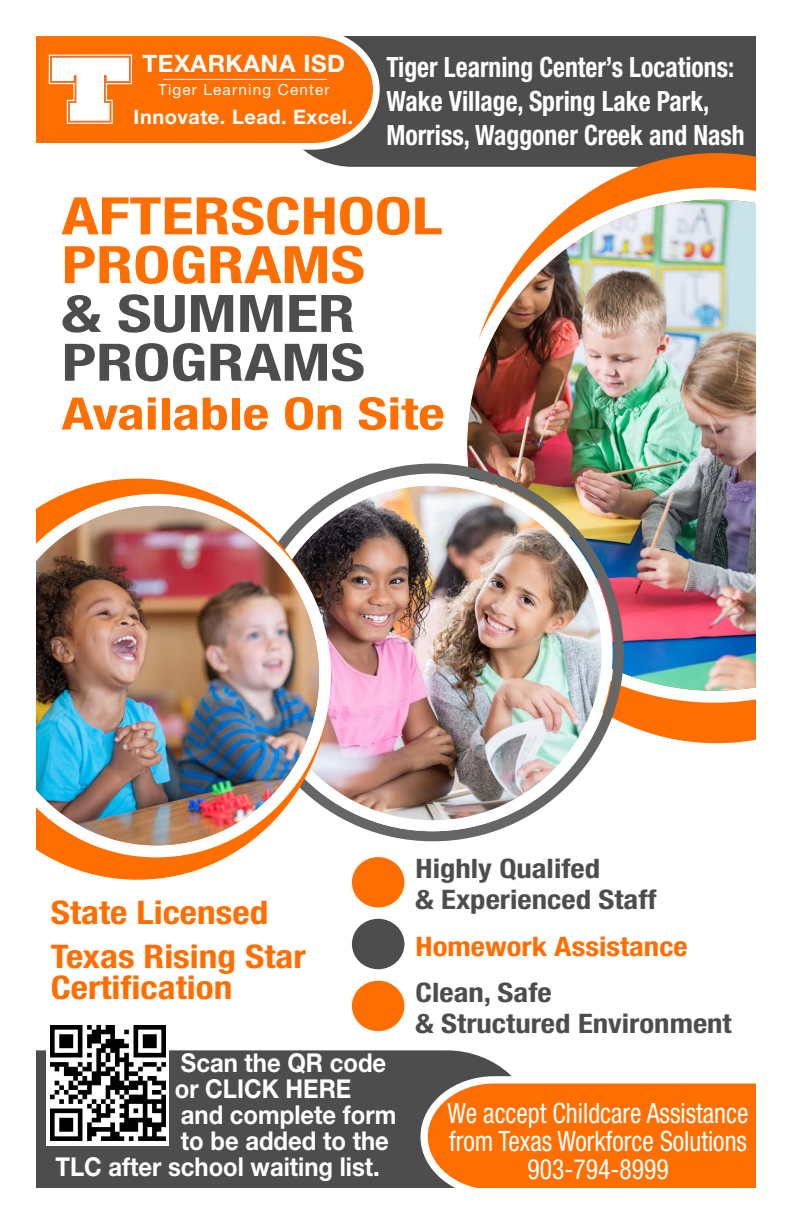
<style>
.page{position:relative;width:792px;height:1224px;background:#fff}
.page>*{position:absolute;margin:0;border:0;box-sizing:border-box;transform-origin:0 0}
.t1{font:700 condensed 51.6px/48.8px "Helvetica Neue LT Std";color:#ff6e01;scale:1.29 1}
.t2{font:700 condensed 51.6px/48.8px "Helvetica Neue LT Std";color:#4d4d4d;scale:1.29 1}
.t3{font:700 condensed 44.6px "Helvetica Neue LT Std";color:#ff6e01;scale:1.29 1}
.t4{font:700 condensed 32.6px/43.8px "Helvetica Neue LT Std";color:#ff6e01;scale:1.15 1}
.t5{font:700 condensed 28px/34px "Helvetica Neue LT Std";color:#fff;scale:.92 1}
.t6{font:condensed 28px/28px "Helvetica Neue LT Std";color:#fff;text-align:center;scale:.92 1}
.t7{font:700 condensed 26.8px/30.6px "Helvetica Neue LT Std";color:#4d4d4d;scale:1.15 1}
.t8{font:700 condensed 26.8px "Helvetica Neue LT Std";color:#ff6e01;scale:1.15 1}
.t9{font:700 26px "Helvetica Neue LT Std";color:#fff;scale:.92 1}
.t10{font:700 24px "Helvetica Neue LT Std";letter-spacing:.025em;color:#fff}
.t11{font:700 20px "Helvetica Neue LT Std";letter-spacing:.025em;color:#fff}
.t12{font:15.4px "Helvetica Neue LT Std";letter-spacing:.075em;color:#fff}
</style>
<div class="page">
<div style="left:307px;top:36px;width:449px;height:131px;background:#4d4d4d"></div>
<svg style="left:302px;top:36px;width:81px;height:117px"></svg>
<div style="left:36px;top:1050px;width:472px;height:138px;background:#4d4d4d"></div>
<svg style="left:417px;top:1073px;width:339px;height:115px;background:#f47a1f"></svg>
<svg style="left:460px;top:153px;width:296px;height:590px;fill:#ff6e01"></svg>
<svg style="left:460px;top:188px;width:296px;height:515px"></svg>
<img style="left:467px;top:200px;width:289px;height:491px">
<img style="left:343px;top:464px;width:281px;height:377px">
<div style="left:252px;top:475px;width:361px;height:356px;border:22px solid #fff;border-radius:50%"></div>
<img style="left:330px;top:486px;width:272px;height:334px">
<svg style="left:48px;top:479px;width:282px;height:401px"></svg>
<svg style="left:36px;top:494px;width:295px;height:363px"></svg>
<img style="left:36px;top:506px;width:283px;height:339px">
<div style="left:352px;top:857px;width:52px;height:51px;background:#ff6e01;border-radius:50%"></div>
<div style="left:352px;top:981px;width:52px;height:50px;background:#ff6e01;border-radius:50%"></div>
<div style="left:352px;top:919px;width:52px;height:50px;background:#4d4d4d;border-radius:50%"></div>
<svg style="left:36px;top:36px;width:340px;height:110px;background:#fa8127"></svg>
<hr style="left:163px;top:79px;width:164px;height:1px;background:#fff">
<div style="left:47px;top:1021px;width:122px;height:124px;background:#fff"></div>
<img style="left:51px;top:1025px;width:115px;height:115px">
<p class="t10" style="left:143px;top:49px;width:204px">TEXARKANA ISD</p>
<p class="t12" style="left:158px;top:81px;width:173px">Tiger Learning Center</p>
<p class="t11" style="left:134px;top:104px;width:221px">Innovate. Lead. Excel.</p>
<p class="t5" style="left:386px;top:50px;width:391px">Tiger Learning Center’s Locations:<br>Wake Village, Spring Lake Park,<br>Morriss, Waggoner Creek and Nash</p>
<h1 class="t1" style="left:62px;top:191px;width:297px">AFTERSCHOOL<br>PROGRAMS</h1>
<h1 class="t2" style="left:62px;top:289px;width:237px">&amp; SUMMER<br>PROGRAMS</h1>
<h2 class="t3" style="left:62px;top:387px;width:299px">Available On Site</h2>
<p class="t4" style="left:51px;top:890px;width:223px">State Licensed<br>Texas Rising Star</p>
<p class="t4" style="left:51px;top:965px;width:159px">Certification</p>
<p class="t9" style="left:181px;top:1047px;width:225px">Scan the QR code</p>
<p class="t9" style="left:175px;top:1073px;width:193px">or CLICK HERE</p>
<p class="t9" style="left:181px;top:1099px;width:236px">and complete form</p>
<p class="t9" style="left:181px;top:1125px;width:228px">to be added to the</p>
<p class="t9" style="left:55px;top:1151px;width:354px">TLC after school waiting list.</p>
<p class="t7" style="left:416px;top:853px;width:211px">Highly Qualifed<br>&amp; Experienced Staff</p>
<p class="t8" style="left:416px;top:930px;width:238px">Homework Assistance</p>
<p class="t7" style="left:416px;top:977px;width:276px">Clean, Safe<br>&amp; Structured Environment</p>
<p class="t6" style="left:448px;top:1099px;width:329px">We accept Childcare Assistance from Texas Workforce Solutions<br>903-794-8999</p>
</div>
